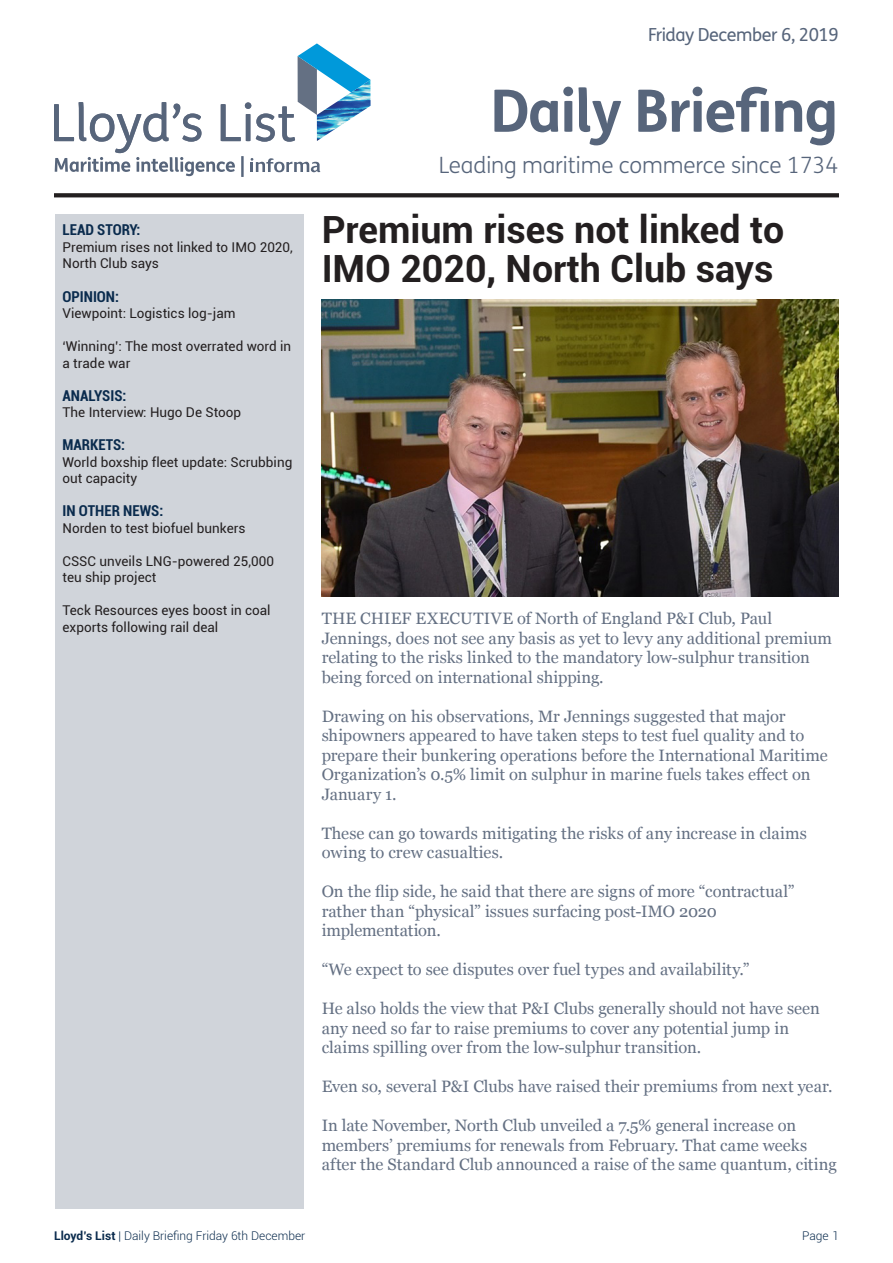
<style>
.page{position:relative;width:893px;height:1263px;background:#fff}
.page>*{position:absolute;margin:0;border:0;box-sizing:border-box;transform-origin:0 0}
.t1{font:700 58.5px "FS Me";letter-spacing:-.025em;color:#57657b}
.Headline_1{font:700 37.5px/39px "Roboto";color:#231f20}
.t2{font:300 22.5px "FS Me";letter-spacing:-.005em;color:#57657b}
.t3{font:18px "FS Me";letter-spacing:-.025em;color:#57657b}
.Body_Copy{font:16.5px/19.5px "Georgia";color:#647083}
.Contents_header{font:700 condensed 15px "Roboto";color:#0a2b4d}
.Contents_body{font:13.5px/16.5px "Roboto";color:#231f20}
.t4{font:300 12px "Roboto";color:#0a2b4d}
.s1{font-weight:700}
</style>
<div class="page">
<svg style="left:54px;top:43px;width:316px;height:134px"></svg>
<svg style="left:54px;top:193px;width:785px;height:4px;background:#2d292a"></svg>
<img style="left:321px;top:299px;width:517px;height:297px">
<div style="left:55px;top:215px;width:249px;height:994px;background:#d0d4da"></div>
<p class="t3" style="left:648px;top:22px;width:192px">Friday December 6, 2019</p>
<p class="Contents_header" style="left:63px;top:220px;width:79px">LEAD STORY:</p>
<p class="Contents_body" style="left:63px;top:238px;width:232px">Premium rises not linked to IMO 2020,<br>North Club says</p>
<p class="Contents_header" style="left:63px;top:286px;width:58px">OPINION:</p>
<p class="Contents_body" style="left:63px;top:304px;width:175px">Viewpoint: Logistics log-jam</p>
<p class="Contents_body" style="left:63px;top:337px;width:230px">‘Winning’: The most overrated word in a trade war</p>
<p class="Contents_header" style="left:63px;top:385px;width:65px">ANALYSIS:</p>
<p class="Contents_body" style="left:63px;top:403px;width:180px">The Interview: Hugo De Stoop</p>
<p class="Contents_header" style="left:63px;top:434px;width:64px">MARKETS:</p>
<p class="Contents_body" style="left:63px;top:453px;width:231px">World boxship fleet update: Scrubbing out capacity</p>
<p class="Contents_header" style="left:63px;top:500px;width:102px">IN OTHER NEWS:</p>
<p class="Contents_body" style="left:63px;top:519px;width:185px">Norden to test biofuel bunkers</p>
<p class="Contents_body" style="left:63px;top:552px;width:213px">CSSC unveils LNG-powered 25,000 teu ship project</p>
<p class="Contents_body" style="left:63px;top:601px;width:210px">Teck Resources eyes boost in coal exports following rail deal</p>
<p class="t1" style="left:490px;top:66px;width:350px">Daily Briefing</p>
<p class="t2" style="left:439px;top:150px;width:401px">Leading maritime commerce since 1734</p>
<p class="Headline_1" style="left:322px;top:209px;width:464px">Premium rises not linked to<br>IMO 2020, North Club says</p>
<p class="Body_Copy" style="left:322px;top:608px;width:512px">THE CHIEF EXECUTIVE of North of England P&amp;I Club, Paul Jennings, does not see any basis as yet to levy any additional premium relating to the risks linked to the mandatory low-sulphur transition being forced on international shipping.</p>
<p class="Body_Copy" style="left:322px;top:706px;width:508px">Drawing on his observations, Mr Jennings suggested that major shipowners appeared to have taken steps to test fuel quality and to prepare their bunkering operations before the International Maritime Organization’s 0.5% limit on sulphur in marine fuels takes effect on January 1.</p>
<p class="Body_Copy" style="left:322px;top:823px;width:487px">These can go towards mitigating the risks of any increase in claims owing to crew casualties.</p>
<p class="Body_Copy" style="left:322px;top:881px;width:474px">On the flip side, he said that there are signs of more “contractual” rather than “physical” issues surfacing post-IMO 2020 implementation.</p>
<p class="Body_Copy" style="left:322px;top:959px;width:429px">“We expect to see disputes over fuel types and availability.”</p>
<p class="Body_Copy" style="left:322px;top:998px;width:500px">He also holds the view that P&amp;I Clubs generally should not have seen any need so far to raise premiums to cover any potential jump in claims spilling over from the low-sulphur transition.</p>
<p class="Body_Copy" style="left:322px;top:1076px;width:512px">Even so, several P&amp;I Clubs have raised their premiums from next year.</p>
<p class="Body_Copy" style="left:322px;top:1115px;width:517px">In late November, North Club unveiled a 7.5% general increase on members’ premiums for renewals from February. That came weeks after the Standard Club announced a raise of the same quantum, citing</p>
<p class="t4" style="left:54px;top:1228px;width:253px"><span class="s1">Lloyd’s List</span> | Daily Briefing Friday 6th December</p>
<p class="t4" style="left:802px;top:1228px;width:38px">Page 1</p>
</div>
